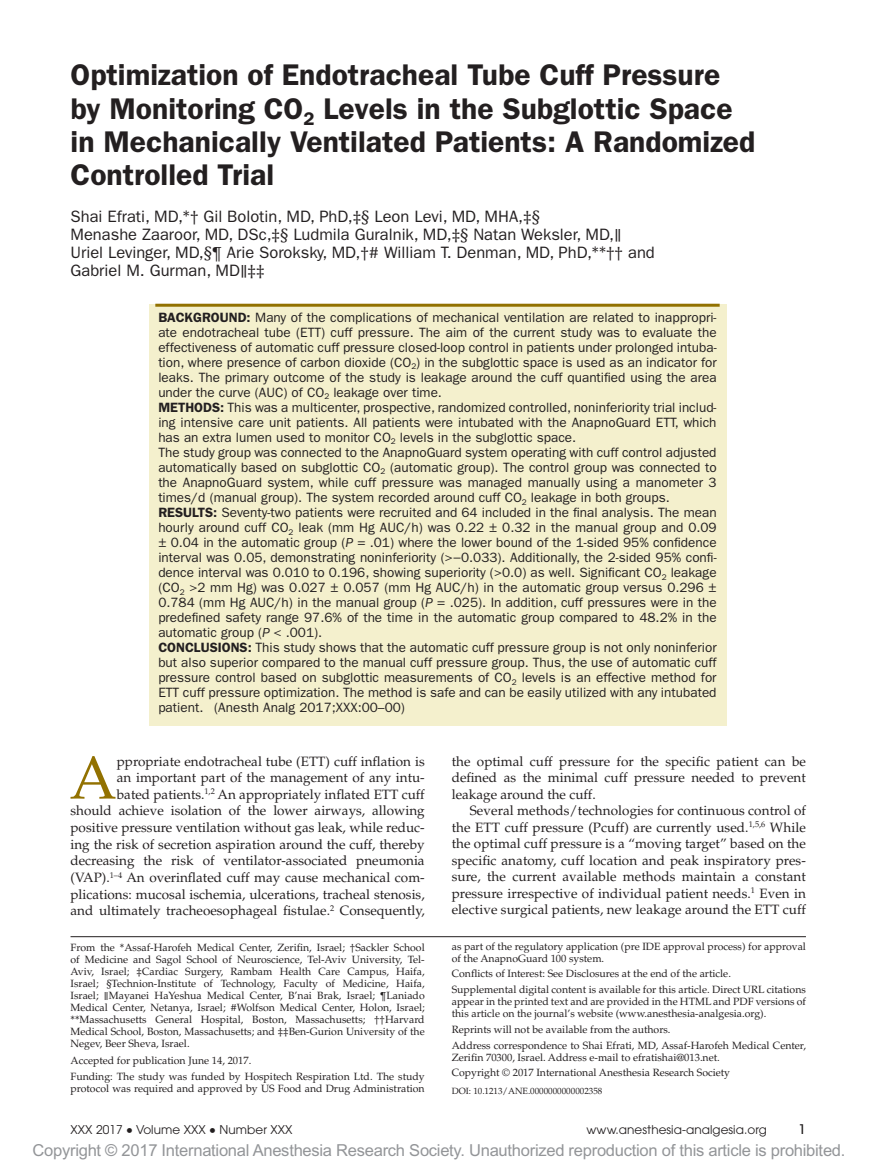
<style>
.page{position:relative;width:878px;height:1175px;background:#fff}
.page>*{position:absolute;margin:0;border:0;box-sizing:border-box;transform-origin:0 0}
.t1{font:60.6px "Palatino LT Std";color:#927100}
.t2{font:600 30px/33px "ITC Franklin Gothic Std";color:#231f20}
.t3{font:16.5px/18px "ITC Franklin Gothic Std";color:#231f20}
.t4{font:16.5px "Arial MT Std";letter-spacing:-.015em;color:#939598}
.t5{font:13.5px/15px "ITC Franklin Gothic Std";color:#231f20}
.t6{font:13.5px/16.6px "Palatino LT Std";color:#231f20;text-align:justify}
.t7{font:500 condensed 13.5px "Avant Garde";color:#231f20}
.t8{font:12px "Avant Garde";letter-spacing:.005em;color:#231f20}
.t9{font:10.5px/12px "Palatino LT Std";color:#231f20}
.t10{font:9px "Palatino LT Std";color:#231f20}
.s1{font-family:"Cambria Math"}
.s2{font-weight:600}
.s3{font-style:italic}
.s4{font-family:"Gandhari Unicode";font-size:18.75px}
</style>
<div class="page">
<div style="left:148px;top:304px;width:578px;height:421px;background:#f4f0cd"></div>
<hr style="left:155px;top:304px;width:564px;height:3px;background:#927100">
<hr style="left:70px;top:936px;width:736px;height:1px;background:#231f20">
<h2 class="t2" style="left:70px;top:59px;width:686px">Optimization of Endotracheal Tube Cuff Pressure by Monitoring CO<sub>2</sub> Levels in the Subglottic Space in Mechanically Ventilated Patients: A Randomized Controlled Trial</h2>
<p class="t3" style="left:70px;top:207px;width:585px">Shai Efrati, MD,<span class="s1">*†</span> Gil Bolotin, MD, PhD,<span class="s1">‡§</span> Leon Levi, MD, MHA,<span class="s1">‡§<br></span>Menashe Zaaroor, MD, DSc,<span class="s1">‡§</span> Ludmila Guralnik, MD,<span class="s1">‡§</span> Natan Weksler, MD,<span class="s1">∥ </span>Uriel Levinger, MD,<span class="s1">§¶</span> Arie Soroksky, MD,<span class="s1">†#</span> William T. Denman, MD, PhD,<span class="s1">**††</span> and Gabriel M. Gurman, MD<span class="s1">∥‡‡</span></p>
<p class="t5" style="left:158px;top:310px;width:560px"><span class="s2">BACKGROUND:</span> Many of the complications of mechanical ventilation are related to inappropri&shy;ate endotracheal tube (ETT) cuff pressure. The aim of the current study was to evaluate the effectiveness of automatic cuff pressure closed-loop control in patients under prolonged intuba&shy;tion, where presence of carbon dioxide (CO<sub>2</sub>) in the subglottic space is used as an indicator for leaks. The primary outcome of the study is leakage around the cuff quantified using the area under the curve (AUC) of CO<sub>2</sub> leakage over time.<br><span class="s2">METHODS:</span> This was a multicenter, prospective, randomized controlled, noninferiority trial includ&shy;ing intensive care unit patients. All patients were intubated with the AnapnoGuard ETT, which has an extra lumen used to monitor CO<sub>2</sub> levels in the subglottic space.<br>The study group was connected to the AnapnoGuard system operating with cuff control adjusted automatically based on subglottic CO<sub>2</sub> (automatic group). The control group was connected to the AnapnoGuard system, while cuff pressure was managed manually using a manometer 3 times/d (manual group). The system recorded around cuff CO<sub>2</sub> leakage in both groups.<br><span class="s2">RESULTS:</span> Seventy-two patients were recruited and 64 included in the final analysis. The mean hourly around cuff CO<sub>2</sub> leak (mm Hg AUC/h) was 0.22 ± 0.32 in the manual group and 0.09 ± 0.04 in the automatic group (<span class="s3">P</span> = .01) where the lower bound of the 1-sided 95% confidence interval was 0.05, demonstrating noninferiority (&gt;−0.033). Additionally, the 2-sided 95% confi&shy;dence interval was 0.010 to 0.196, showing superiority (&gt;0.0) as well. Significant CO<sub>2</sub> leakage (CO<sub>2</sub> &gt;2 mm Hg) was 0.027 ± 0.057 (mm Hg AUC/h) in the automatic group versus 0.296 ± 0.784 (mm Hg AUC/h) in the manual group (<span class="s3">P</span> = .025). In addition, cuff pressures were in the predefined safety range 97.6% of the time in the automatic group compared to 48.2% in the automatic group (<span class="s3">P</span> &lt; .001).<br><span class="s2">CONCLUSIONS:</span> This study shows that the automatic cuff pressure group is not only noninferior but also superior compared to the manual cuff pressure group. Thus, the use of automatic cuff pressure control based on subglottic measurements of CO<sub>2</sub> levels is an effective method for ETT cuff pressure optimization. The method is safe and can be easily utilized with any intubated patient. (Anesth Analg 2017;XXX:00–00)</p>
<p class="t6" style="left:70px;top:753px;width:356px;text-align:right">ppropriate endotracheal tube (ETT) cuff inflation is<br>an important part of the management of any intu-<br>bated patients.<sup>1,2</sup> An appropriately inflated ETT cuff<br>should achieve isolation of the lower airways, allowing positive pressure ventilation without gas leak, while reduc&shy;ing the risk of secretion aspiration around the cuff, thereby decreasing the risk of ventilator-associated pneumonia (VAP).<sup>1–4</sup> An overinflated cuff may cause mechanical com&shy;plications: mucosal ischemia, ulcerations, tracheal stenosis, and ultimately tracheoesophageal fistulae.<sup>2</sup> Consequently,</p>
<p class="t6" style="left:451px;top:753px;width:356px">the optimal cuff pressure for the specific patient can be defined as the minimal cuff pressure needed to prevent leakage around the cuff.</p>
<h1 class="t1" style="left:70px;top:742px;width:49px">A</h1>
<p class="t6" style="left:451px;top:802px;width:356px;text-indent:18px">Several methods/technologies for continuous control of the ETT cuff pressure (Pcuff) are currently used.<sup>1,5,6</sup> While the optimal cuff pressure is a “moving target” based on the specific anatomy, cuff location and peak inspiratory pres&shy;sure, the current available methods maintain a constant pressure irrespective of individual patient needs.<sup>1</sup> Even in elective surgical patients, new leakage around the ETT cuff</p>
<p class="t9" style="left:70px;top:942px;width:356px;text-align:justify">From the <span class="s1">*</span>Assaf-Harofeh Medical Center, Zerifin, Israel; <span class="s1">†</span>Sackler School of Medicine and Sagol School of Neuroscience, Tel-Aviv University, Tel-Aviv, Israel; <span class="s1">‡</span>Cardiac Surgery, Rambam Health Care Campus, Haifa, Israel; <span class="s1">§</span>Technion-Institute of Technology, Faculty of Medicine, Haifa, Israel; <span class="s1">∥</span>Mayanei HaYeshua Medical Center, B’nai Brak, Israel; <span class="s1">¶</span>Laniado Medical Center, Netanya, Israel; <span class="s1">#</span>Wolfson Medical Center, Holon, Israel; <span class="s1">**</span>Massachusetts General Hospital, Boston, Massachusetts; <span class="s1">††</span>Harvard Medical School, Boston, Massachusetts; and <span class="s1">‡‡</span>Ben-Gurion University of the Negev, Beer Sheva, Israel.</p>
<p class="t9" style="left:70px;top:1052px;width:355px;line-height:16.5px">Accepted for publication June 14, 2017.<br>Funding: The study was funded by Hospitech Respiration Ltd. The study</p>
<p class="t9" style="left:70px;top:1083px;width:356px">protocol was required and approved by US Food and Drug Administration</p>
<p class="t9" style="left:452px;top:940px;width:356px">as part of the regulatory application (pre IDE approval process) for approval of the AnapnoGuard 100 system.</p>
<p class="t9" style="left:452px;top:966px;width:355px;line-height:15.8px">Conflicts of Interest: See Disclosures at the end of the article.<br>Supplemental digital content is available for this article. Direct URL citations</p>
<p class="t9" style="left:452px;top:995px;width:356px">appear in the printed text and are provided in the HTML and PDF versions of this article on the journal’s website (www.anesthesia-analgesia.org).</p>
<p class="t9" style="left:452px;top:1021px;width:356px;line-height:15.8px">Reprints will not be available from the authors.<br>Address correspondence to Shai Efrati, MD, Assaf-Harofeh Medical Center,</p>
<p class="t9" style="left:452px;top:1049px;width:280px;line-height:15.8px">Zerifin 70300, Israel. Address e-mail to efratishai@013.net.<br>Copyright © 2017 International Anesthesia Research Society</p>
<p class="t10" style="left:452px;top:1085px;width:152px">DOI: 10.1213/ANE.0000000000002358</p>
<p class="t8" style="left:70px;top:1123px;width:223px">XXX 2017 <span class="s4">•</span> Volume XXX <span class="s4">•</span> Number XXX</p>
<p class="t8" style="left:586px;top:1123px;width:182px">www.anesthesia-analgesia.org</p>
<p class="t7" style="left:798px;top:1121px;width:9px">1</p>
<p class="t4" style="left:33px;top:1141px;width:814px">Copyright © 2017 International Anesthesia Research Society. Unauthorized reproduction of this article is prohibited.</p>
</div>
